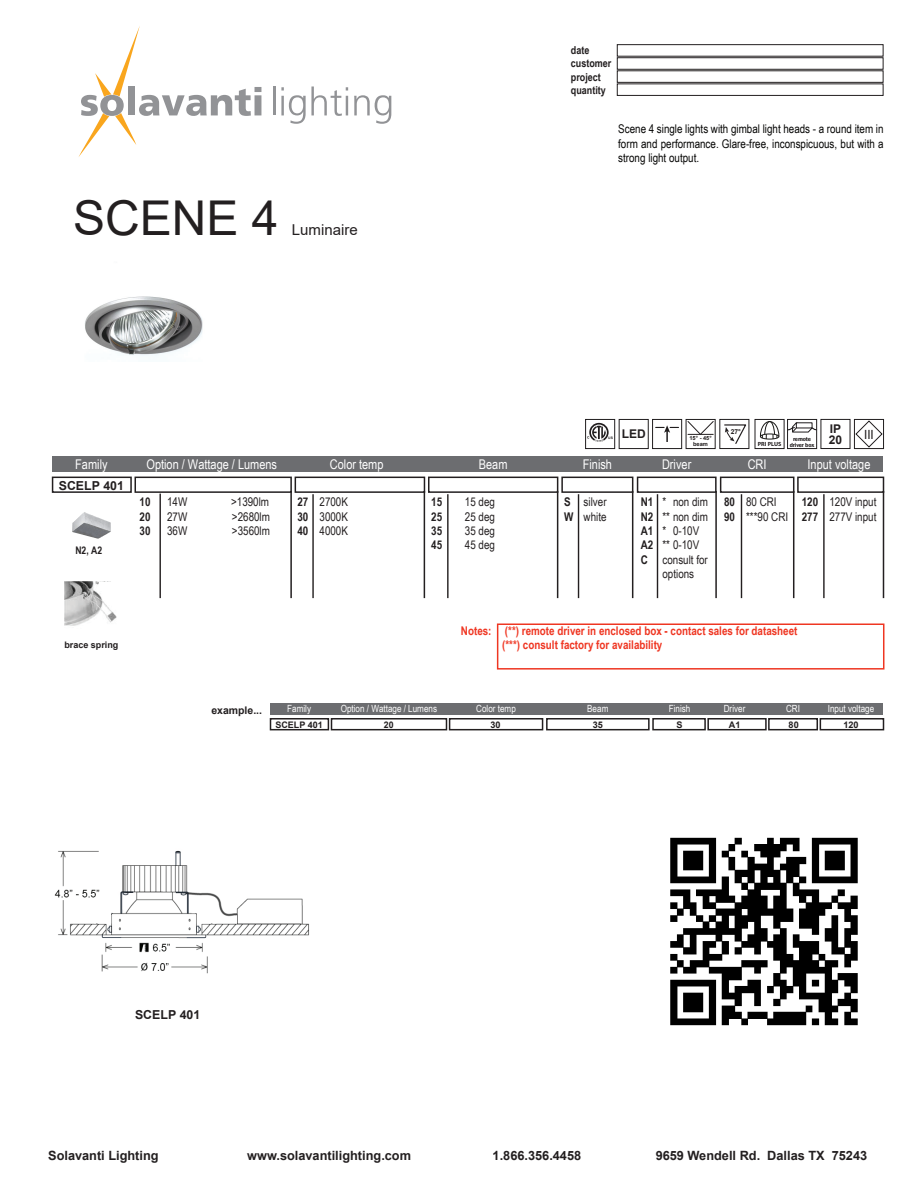
<style>
.page{position:relative;width:918px;height:1188px;background:#fff}
.page>*{position:absolute;margin:0;border:0;box-sizing:border-box;transform-origin:0 0}
.t1{font:48px "Arial";color:#231f20}
.t2{font:15px "Arial";color:#231f20}
.t3{font:13.5px "Myriad Pro";color:#231f20}
.t4{font:13.35px "Arial Narrow";color:#fff}
.t5{font:700 12.75px "Arial";color:#231f20}
.t6{font:700 12.3px "Arial";color:#231f20}
.t7{font:12px/14.4px "Arial Narrow";color:#231f20}
.t8{font:12px/14.4px "Arial Narrow";color:#050504;text-align:justify}
.t9{font:700 12px/14.4px "Arial Narrow";color:#ef3622}
.t10{font:700 12px/14.4px "Arial Narrow";color:#231f20;text-align:justify}
.t11{font:700 12px "Arial";color:#231f20}
.t12{font:700 10.95px/13.2px "Arial Narrow";color:#231f20}
.t13{font:700 10.5px "Arial";color:#231f20}
.t14{font:700 10.5px "Arial Narrow";color:#231f20}
.t15{font:9.9px "Arial Narrow";color:#fff}
.t16{font:700 9.15px "Arial";color:#231f20}
.t17{font:700 9.15px "Arial";color:#231f20;scale:.96 1}
.t18{font:700 9px "Arial";color:#231f20}
.t19{font:700 6.75px "Arial";color:#231f20}
.t20{font:600 6px "Franklin Gothic";letter-spacing:-.02em;color:#231f20}
.t21{font:700 6px "Myriad Pro";color:#231f20}
.t22{font:700 5.7px/6px "Arial";color:#231f20;text-align:center}
.t23{font:700 3.3px "Arial";color:#201d1e}
</style>
<div class="page">
<img style="left:54px;top:850px;width:255px;height:124px">
<svg style="left:94px;top:909px;width:26px;height:15px"></svg>
<svg style="left:192px;top:909px;width:24px;height:15px"></svg>
<img style="left:85px;top:296px;width:118px;height:61px">
<svg style="left:78px;top:26px;width:183px;height:131px"></svg>
<hr style="left:273px;top:86px;width:2px;height:29px;background:#929396">
<svg style="left:281px;top:86px;width:67px;height:38px"></svg>
<svg style="left:354px;top:95px;width:37px;height:29px"></svg>
<div style="left:617px;top:83px;width:266px;height:13px;border:1px solid #231f20"></div>
<div style="left:617px;top:70px;width:266px;height:13px;border:1px solid #231f20"></div>
<div style="left:617px;top:57px;width:266px;height:13px;border:1px solid #231f20"></div>
<div style="left:617px;top:44px;width:266px;height:13px;border:1px solid #231f20"></div>
<div style="left:52px;top:477px;width:80px;height:16px;border:2px solid #231f20"></div>
<div style="left:52px;top:457px;width:831px;height:15px;background:#6c6d70"></div>
<div style="left:135px;top:477px;width:157px;height:16px;border:2px solid #231f20"></div>
<hr style="left:160px;top:494px;width:1px;height:104px;background:#231f20">
<hr style="left:424px;top:491px;width:1px;height:107px;background:#231f20">
<hr style="left:557px;top:491px;width:1px;height:107px;background:#231f20">
<hr style="left:291px;top:491px;width:1px;height:107px;background:#231f20">
<hr style="left:716px;top:491px;width:1px;height:107px;background:#231f20">
<div style="left:428px;top:477px;width:130px;height:16px;border:2px solid #231f20"></div>
<div style="left:295px;top:477px;width:130px;height:16px;border:2px solid #231f20"></div>
<hr style="left:313px;top:494px;width:1px;height:104px;background:#231f20">
<div style="left:720px;top:477px;width:74px;height:16px;border:2px solid #231f20"></div>
<div style="left:637px;top:477px;width:80px;height:16px;border:2px solid #231f20"></div>
<div style="left:561px;top:477px;width:72px;height:16px;border:2px solid #231f20"></div>
<hr style="left:793px;top:491px;width:1px;height:107px;background:#231f20">
<hr style="left:657px;top:494px;width:1px;height:104px;background:#231f20">
<hr style="left:741px;top:494px;width:1px;height:104px;background:#231f20">
<hr style="left:578px;top:494px;width:1px;height:104px;background:#231f20">
<div style="left:797px;top:477px;width:87px;height:16px;border:2px solid #231f20"></div>
<hr style="left:883px;top:491px;width:1px;height:107px;background:#231f20">
<hr style="left:824px;top:494px;width:1px;height:104px;background:#231f20">
<hr style="left:632px;top:491px;width:1px;height:107px;background:#231f20">
<hr style="left:448px;top:494px;width:1px;height:104px;background:#231f20">
<div style="left:270px;top:718px;width:59px;height:12px;border:2px solid #231f20"></div>
<div style="left:270px;top:703px;width:613px;height:12px;background:#6c6d70"></div>
<div style="left:331px;top:718px;width:116px;height:12px;border:2px solid #231f20"></div>
<div style="left:546px;top:718px;width:104px;height:12px;border:2px solid #231f20"></div>
<div style="left:449px;top:718px;width:94px;height:12px;border:2px solid #231f20"></div>
<div style="left:768px;top:718px;width:50px;height:12px;border:2px solid #231f20"></div>
<div style="left:707px;top:718px;width:60px;height:12px;border:2px solid #231f20"></div>
<div style="left:652px;top:718px;width:54px;height:12px;border:2px solid #231f20"></div>
<div style="left:820px;top:718px;width:64px;height:12px;border:2px solid #231f20"></div>
<div style="left:755px;top:419px;width:29px;height:30px;border:1px solid #201d1e"></div>
<svg style="left:759px;top:421px;width:21px;height:19px"></svg>
<div style="left:821px;top:419px;width:29px;height:30px;border:1px solid #201d1e"></div>
<div style="left:787px;top:419px;width:30px;height:30px;border:1px solid #201d1e"></div>
<svg style="left:787px;top:422px;width:31px;height:11px"></svg>
<svg style="left:587px;top:423px;width:22px;height:19px"></svg>
<div style="left:585px;top:419px;width:30px;height:30px;border:1px solid #201d1e"></div>
<div style="left:652px;top:419px;width:30px;height:30px;border:1px solid #201d1e"></div>
<svg style="left:656px;top:425px;width:23px;height:17px"></svg>
<div style="left:619px;top:419px;width:30px;height:30px;border:1px solid #201d1e"></div>
<div style="left:719px;top:419px;width:30px;height:30px;border:1px solid #201d1e"></div>
<svg style="left:724px;top:424px;width:24px;height:21px"></svg>
<img style="left:72px;top:512px;width:39px;height:27px">
<div style="left:854px;top:419px;width:30px;height:30px;border:1px solid #201d1e"></div>
<svg style="left:855px;top:420px;width:28px;height:28px"></svg>
<div style="left:686px;top:419px;width:30px;height:30px;border:1px solid #201d1e"></div>
<svg style="left:687px;top:420px;width:27px;height:15px"></svg>
<img style="left:64px;top:582px;width:53px;height:44px">
<div style="left:99px;top:582px;width:18px;height:8px;background:#fff"></div>
<div style="left:497px;top:624px;width:387px;height:46px;border:2px solid #ef3622"></div>
<img style="left:670px;top:837px;width:188px;height:189px">
<p class="t12" style="left:571px;top:43px;width:42px">date customer project quantity</p>
<h1 class="t1" style="left:73px;top:185px;width:207px">SCENE 4</h1>
<p class="t2" style="left:292px;top:219px;width:67px">Luminaire</p>
<p class="t8" style="left:618px;top:121px;width:267px">Scene 4 single lights with gimbal light heads - a round item in form and performance. Glare-free, inconspicuous, but with a strong light output.</p>
<p class="t23" style="left:608px;top:435px;width:6px">US</p>
<p class="t11" style="left:622px;top:425px;width:25px">LED</p>
<p class="t19" style="left:731px;top:427px;width:12px">27°</p>
<p class="t22" style="left:689px;top:435px;width:24px">15° - 45° beam</p>
<p class="t21" style="left:758px;top:440px;width:25px">PRI PLUS</p>
<p class="t11" style="left:830px;top:420px;width:13px">IP</p>
<p class="t20" style="left:793px;top:435px;width:20px">remote</p>
<p class="t11" style="left:829px;top:431px;width:15px">20</p>
<p class="t20" style="left:790px;top:441px;width:26px">driver box</p>
<p class="t3" style="left:864px;top:426px;width:11px">III</p>
<p class="t4" style="left:75px;top:454px;width:34px">Family</p>
<p class="t4" style="left:146px;top:454px;width:132px">Option / Wattage / Lumens</p>
<p class="t4" style="left:583px;top:454px;width:31px">Finish</p>
<p class="t4" style="left:662px;top:454px;width:31px">Driver</p>
<p class="t4" style="left:808px;top:454px;width:64px">Input voltage</p>
<p class="t10" style="left:140px;top:494px;width:12px">10<br>20<br>30</p>
<p class="t7" style="left:167px;top:494px;width:22px">14W</p>
<p class="t7" style="left:231px;top:494px;width:40px">&gt;1390lm</p>
<p class="t4" style="left:748px;top:454px;width:20px">CRI</p>
<p class="t4" style="left:330px;top:454px;width:55px">Color temp</p>
<p class="t4" style="left:479px;top:454px;width:30px">Beam</p>
<p class="t6" style="left:59px;top:477px;width:67px">SCELP 401</p>
<p class="t10" style="left:564px;top:494px;width:11px">S<br>W</p>
<p class="t7" style="left:584px;top:494px;width:24px">silver white</p>
<p class="t7" style="left:746px;top:494px;width:44px">80 CRI ***90 CRI</p>
<p class="t10" style="left:641px;top:494px;width:14px">N1<br>N2<br>A1<br>A2<br>C</p>
<p class="t7" style="left:663px;top:494px;width:47px">* non dim ** non dim * 0-10V ** 0-10V consult for options</p>
<p class="t10" style="left:724px;top:494px;width:12px">80<br>90</p>
<p class="t10" style="left:297px;top:494px;width:12px">27<br>30<br>40</p>
<p class="t7" style="left:320px;top:494px;width:30px;text-align:justify">2700K 3000K 4000K</p>
<p class="t10" style="left:802px;top:494px;width:18px">120<br>277</p>
<p class="t7" style="left:829px;top:494px;width:49px">120V input<br>277V input</p>
<p class="t10" style="left:431px;top:494px;width:12px">15<br>25<br>35<br>45</p>
<p class="t7" style="left:465px;top:494px;width:32px;text-align:justify">15 deg 25 deg 35 deg 45 deg</p>
<p class="t7" style="left:167px;top:509px;width:22px">27W</p>
<p class="t7" style="left:232px;top:509px;width:40px">&gt;2680lm</p>
<p class="t7" style="left:167px;top:523px;width:22px">36W</p>
<p class="t7" style="left:232px;top:523px;width:40px">&gt;3560lm</p>
<p class="t14" style="left:75px;top:543px;width:28px">N2, A2</p>
<p class="t18" style="left:64px;top:639px;width:56px">brace spring</p>
<p class="t9" style="left:461px;top:623px;width:32px">Notes:</p>
<p class="t9" style="left:502px;top:623px;width:297px">(**) remote driver in enclosed box - contact sales for datasheet (***) consult factory for availability</p>
<p class="t13" style="left:211px;top:703px;width:52px">example...</p>
<p class="t15" style="left:287px;top:702px;width:25px">Family</p>
<p class="t15" style="left:341px;top:702px;width:98px">Option / Wattage / Lumens</p>
<p class="t15" style="left:476px;top:702px;width:41px">Color temp</p>
<p class="t15" style="left:587px;top:702px;width:23px">Beam</p>
<p class="t15" style="left:669px;top:702px;width:23px">Finish</p>
<p class="t15" style="left:724px;top:702px;width:23px">Driver</p>
<p class="t15" style="left:786px;top:702px;width:15px">CRI</p>
<p class="t15" style="left:828px;top:702px;width:48px">Input voltage</p>
<p class="t18" style="left:275px;top:718px;width:49px">SCELP 401</p>
<p class="t17" style="left:384px;top:718px;width:12px">20</p>
<p class="t16" style="left:490px;top:718px;width:12px">30</p>
<p class="t16" style="left:593px;top:718px;width:12px">35</p>
<p class="t16" style="left:677px;top:718px;width:8px">S</p>
<p class="t16" style="left:729px;top:718px;width:13px">A1</p>
<p class="t16" style="left:789px;top:718px;width:12px">80</p>
<p class="t16" style="left:843px;top:718px;width:17px">120</p>
<p class="t6" style="left:135px;top:1006px;width:67px">SCELP 401</p>
<p class="t5" style="left:48px;top:1147px;width:112px">Solavanti Lighting</p>
<p class="t5" style="left:247px;top:1147px;width:165px">www.solavantilighting.com</p>
<p class="t5" style="left:493px;top:1147px;width:90px">1.866.356.4458</p>
<p class="t5" style="left:656px;top:1147px;width:213px">9659 Wendell Rd. Dallas TX 75243</p>
</div>
